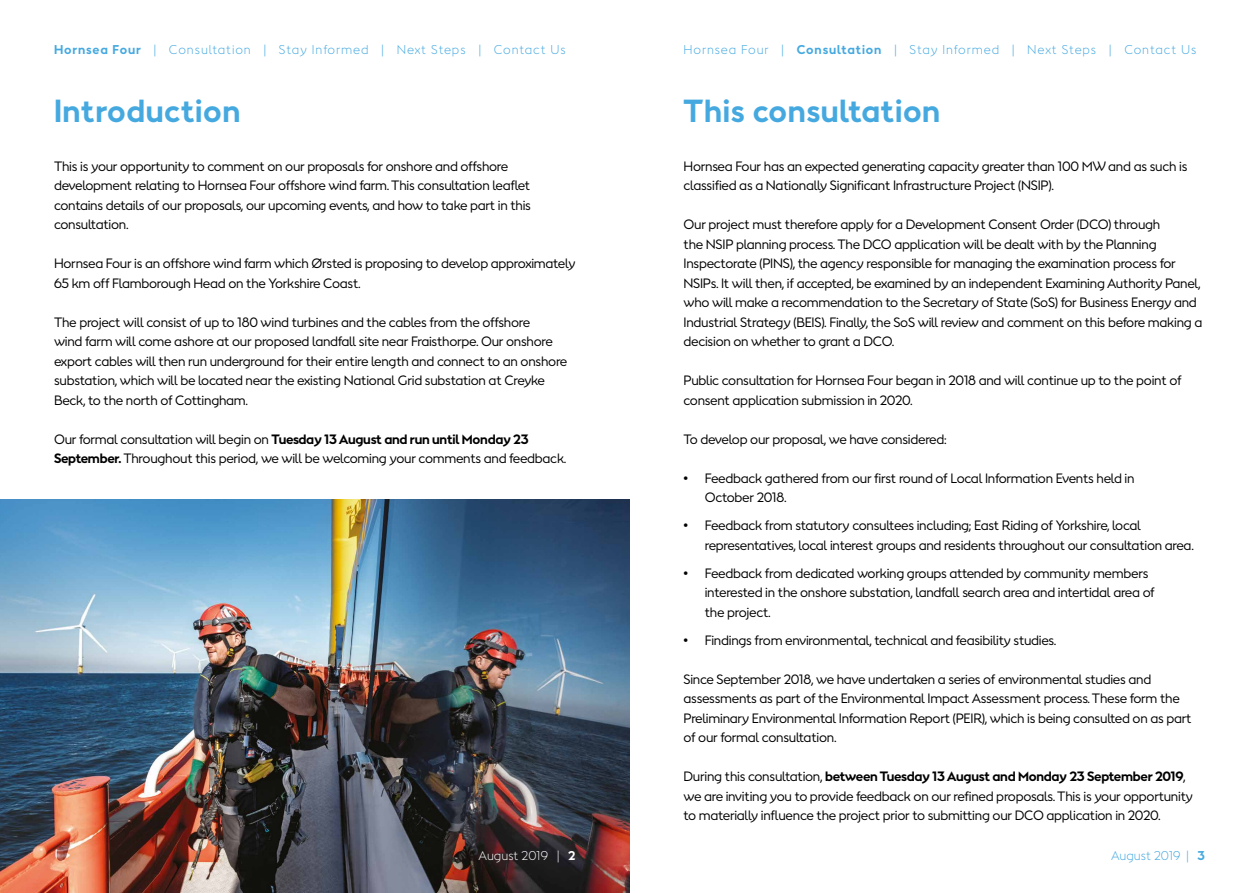
<style>
.page{position:relative;width:1259px;height:893px;background:#fff}
.page>*{position:absolute;margin:0;border:0;box-sizing:border-box;transform-origin:0 0}
.t1{font:700 30px "Orsted Sans";letter-spacing:.02em;color:#45a9e0}
.t2{font:12.75px/19.5px "Orsted Sans";letter-spacing:-.02em;color:#000}
.t3{font:300 12px "Orsted Sans";letter-spacing:.075em;color:#45a9e0}
.t4{font:300 12px "Orsted Sans";color:#fff}
.t5{font:300 12px "Orsted Sans";color:#45a9e0}
.s1{font-weight:700}
</style>
<div class="page">
<img style="left:0;top:500px;width:629px;height:393px">
<p class="t3" style="left:54px;top:42px;width:513px"><span class="s1">Hornsea Four</span> | Consultation | Stay Informed | Next Steps | Contact Us</p>
<p class="t3" style="left:683px;top:42px;width:514px">Hornsea Four | <span class="s1">Consultation</span> | Stay Informed | Next Steps | Contact Us</p>
<h1 class="t1" style="left:54px;top:91px;width:188px">Introduction</h1>
<p class="t2" style="left:54px;top:156px;width:478px">This is your opportunity to comment on our proposals for onshore and offshore development relating to Hornsea Four offshore wind farm. This consultation leaflet contains details of our proposals, our upcoming events, and how to take part in this consultation.</p>
<p class="t2" style="left:54px;top:253px;width:523px">Hornsea Four is an offshore wind farm which Ørsted is proposing to develop approximately<br>65 km off Flamborough Head on the Yorkshire Coast.</p>
<p class="t2" style="left:54px;top:312px;width:515px">The project will consist of up to 180 wind turbines and the cables from the offshore<br>wind farm will come ashore at our proposed landfall site near Fraisthorpe. Our onshore export cables will then run underground for their entire length and connect to an onshore substation, which will be located near the existing National Grid substation at Creyke Beck, to the north of Cottingham.</p>
<p class="t2" style="left:54px;top:429px;width:514px">Our formal consultation will begin on <span class="s1">Tuesday 13 August and run until Monday 23<br>September.</span> Throughout this period, we will be welcoming your comments and feedback.</p>
<h1 class="t1" style="left:683px;top:91px;width:258px">This consultation</h1>
<p class="t2" style="left:683px;top:156px;width:505px">Hornsea Four has an expected generating capacity greater than 100 MW and as such is classified as a Nationally Significant Infrastructure Project (NSIP).</p>
<p class="t2" style="left:683px;top:214px;width:520px">Our project must therefore apply for a Development Consent Order (DCO) through<br>the NSIP planning process. The DCO application will be dealt with by the Planning Inspectorate (PINS), the agency responsible for managing the examination process for NSIPs. It will then, if accepted, be examined by an independent Examining Authority Panel, who will make a recommendation to the Secretary of State (SoS) for Business Energy and Industrial Strategy (BEIS). Finally, the SoS will review and comment on this before making a decision on whether to grant a DCO.</p>
<p class="t2" style="left:683px;top:370px;width:499px">Public consultation for Hornsea Four began in 2018 and will continue up to the point of consent application submission in 2020.</p>
<p class="t2" style="left:683px;top:429px;width:265px">To develop our proposal, we have considered:</p>
<p class="t2" style="left:705px;top:468px;width:431px;text-indent:-21px">• Feedback gathered from our first round of Local Information Events held in<br>October 2018.</p>
<p class="t2" style="left:705px;top:515px;width:490px;text-indent:-21px">• Feedback from statutory consultees including; East Riding of Yorkshire, local representatives, local interest groups and residents throughout our consultation area.</p>
<p class="t2" style="left:705px;top:563px;width:451px;text-indent:-21px">• Feedback from dedicated working groups attended by community members interested in the onshore substation, landfall search area and intertidal area of the project.</p>
<p class="t2" style="left:683px;top:630px;width:374px">• Findings from environmental, technical and feasibility studies.</p>
<p class="t2" style="left:683px;top:669px;width:510px">Since September 2018, we have undertaken a series of environmental studies and assessments as part of the Environmental Impact Assessment process. These form the Preliminary Environmental Information Report (PEIR), which is being consulted on as part of our formal consultation.</p>
<p class="t2" style="left:683px;top:766px;width:511px">During this consultation, <span class="s1">between Tuesday 13 August and Monday 23 September 2019</span>, we are inviting you to provide feedback on our refined proposals. This is your opportunity to materially influence the project prior to submitting our DCO application in 2020.</p>
<p class="t4" style="left:478px;top:848px;width:98px">August 2019 | <span class="s1">2</span></p>
<p class="t5" style="left:1111px;top:848px;width:95px">August 2019 | <span class="s1">3</span></p>
</div>
